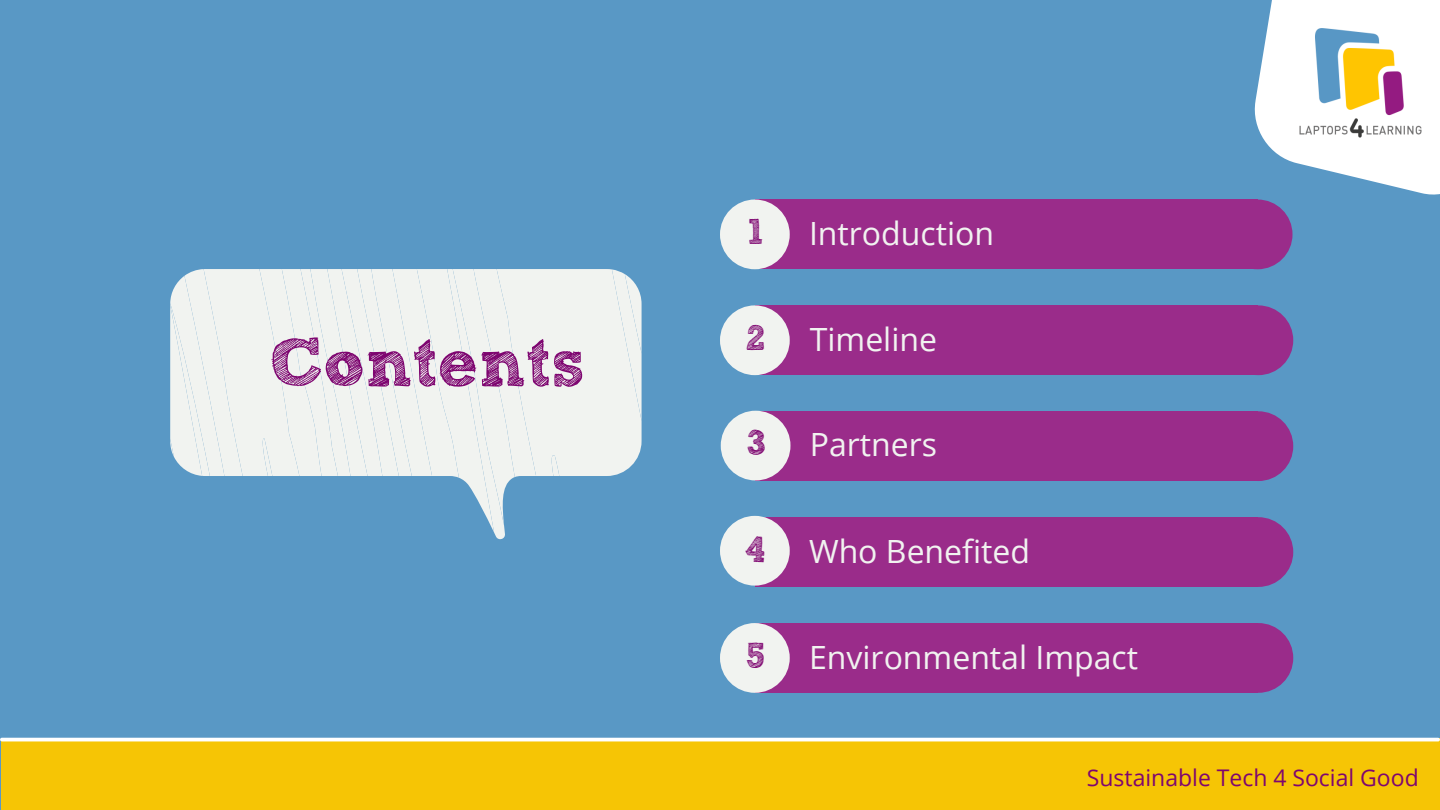
<style>
.page{position:relative;width:1440px;height:810px;background:#5998c5}
.page>*{position:absolute;margin:0;border:0;box-sizing:border-box;transform-origin:0 0}
.t1{font:68.4px "Sketch Rockwell";color:#7e0570}
.t2{font:36px "Sketch Rockwell";color:#7e0570}
.t3{font:32px "Open Sans";color:#f1f3f0}
.t4{font:23px "Open Sans";color:#7e0570}
</style>
<div class="page">
<svg style="left:170px;top:269px;width:472px;height:271px"></svg>
<div style="left:756px;top:305px;width:502px;height:70px;background:#9a2c8a"></div>
<div style="left:1224px;top:305px;width:69px;height:70px;background:#9a2c8a;border-radius:50%"></div>
<div style="left:755px;top:200px;width:502px;height:69px;background:#9a2c8a"></div>
<div style="left:1223px;top:200px;width:70px;height:69px;background:#9a2c8a;border-radius:50%"></div>
<div style="left:756px;top:411px;width:502px;height:70px;background:#9a2c8a"></div>
<div style="left:1224px;top:411px;width:69px;height:70px;background:#9a2c8a;border-radius:50%"></div>
<div style="left:756px;top:517px;width:502px;height:70px;background:#9a2c8a"></div>
<div style="left:1224px;top:517px;width:69px;height:70px;background:#9a2c8a;border-radius:50%"></div>
<div style="left:720px;top:200px;width:70px;height:69px;background:#f1f3f0;border-radius:50%"></div>
<div style="left:721px;top:411px;width:70px;height:69px;background:#f1f3f0;border-radius:50%"></div>
<div style="left:720px;top:305px;width:70px;height:70px;background:#f1f3f0;border-radius:50%"></div>
<div style="left:720px;top:516px;width:70px;height:70px;background:#f1f3f0;border-radius:50%"></div>
<svg style="left:1245px;top:0;width:195px;height:203px"></svg>
<img style="left:1275px;top:12px;width:165px;height:138px">
<div style="left:1px;top:738px;width:1439px;height:72px;background:#f6c505"></div>
<hr style="left:2px;top:738px;width:1436px;height:3px;background:#fff">
<div style="left:756px;top:623px;width:502px;height:70px;background:#9a2c8a"></div>
<div style="left:1224px;top:623px;width:69px;height:70px;background:#9a2c8a;border-radius:50%"></div>
<div style="left:720px;top:623px;width:70px;height:70px;background:#f1f3f0;border-radius:50%"></div>
<p class="t1" style="left:269px;top:335px;width:317px">Contents</p>
<p class="t2" style="left:748px;top:217px;width:17px">1</p>
<p class="t3" style="left:809px;top:211px;width:187px">Introduction</p>
<p class="t2" style="left:746px;top:323px;width:21px">2</p>
<p class="t3" style="left:810px;top:317px;width:129px">Timeline</p>
<p class="t2" style="left:747px;top:428px;width:21px">3</p>
<p class="t3" style="left:810px;top:422px;width:129px">Partners</p>
<p class="t2" style="left:745px;top:535px;width:22px">4</p>
<p class="t3" style="left:809px;top:529px;width:222px">Who Benefited</p>
<p class="t2" style="left:746px;top:641px;width:21px">5</p>
<p class="t3" style="left:809px;top:635px;width:330px">Environmental Impact</p>
<p class="t4" style="left:1087px;top:761px;width:333px">Sustainable Tech 4 Social Good</p>
</div>
